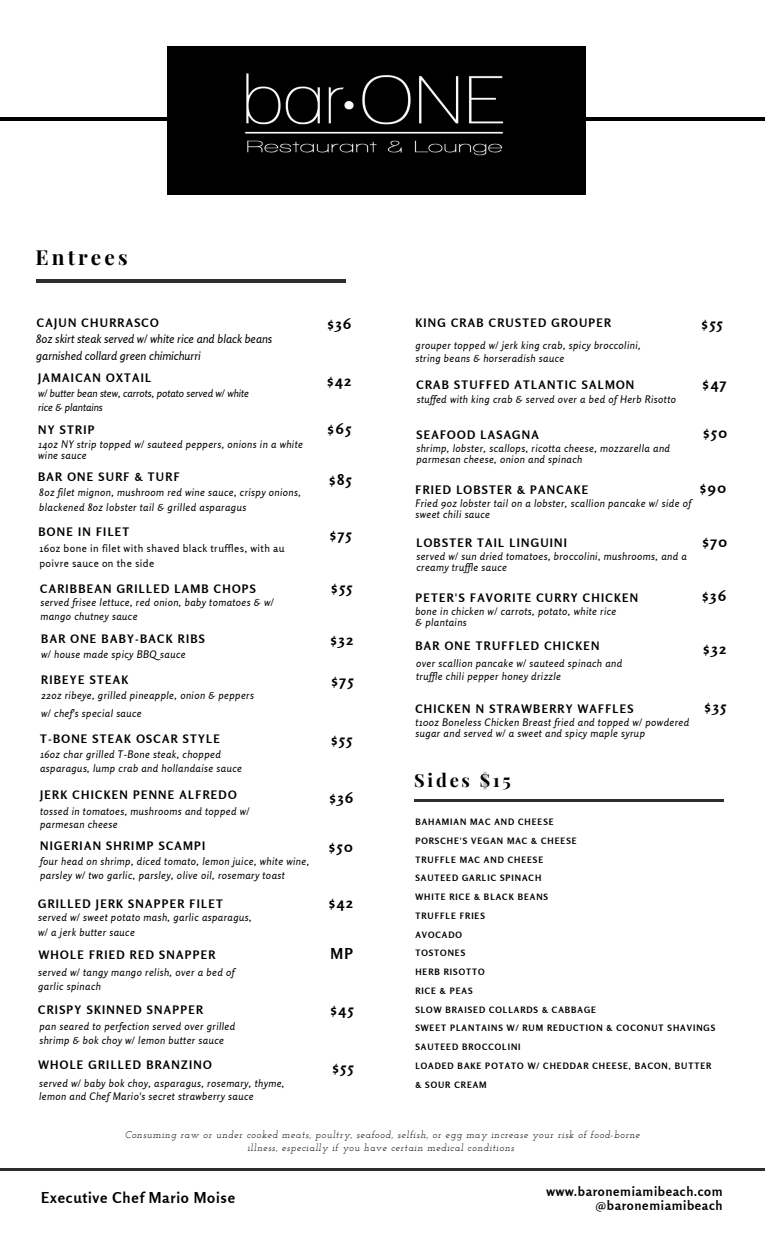
<style>
.page{position:relative;width:765px;height:1260px;background:#fff}
.page>*{position:absolute;margin:0;border:0;box-sizing:border-box;transform-origin:0 0}
.t1{font:700 20.75px "Playfair Display";letter-spacing:.15em;color:#000}
.t2{font:700 18.25px "Playfair Display";letter-spacing:.15em;color:#000}
.t3{font:700 15px "Rosario";letter-spacing:.11em;color:#000}
.t4{font:700 15px "Rosario";letter-spacing:.05em;color:#000}
.t5{font:700 13px/14px "Rosario";letter-spacing:.05em;color:#000;text-align:right}
.t6{font:700 11.62px "Rosario";letter-spacing:.11em;color:#000}
.t7{font:italic 11.62px/16.9px "Rosario";color:#000}
.t8{font:italic 10.38px/11.2px "Rosario";letter-spacing:.04em;color:#000}
.t9{font:10.38px/15px "Rosario";letter-spacing:.04em;color:#000}
.t10{font:italic 10.38px/14px "Rosario";color:#000}
.t11{font:italic 10px/13.1px "Josefin Slab";letter-spacing:.06em;color:#000;text-align:center}
.t12{font:700 8.75px/18.8px "Rosario";letter-spacing:.11em;color:#000}
</style>
<div class="page">
<hr style="left:0;top:118px;width:765px;height:3px;background:#000">
<div style="left:168px;top:46px;width:418px;height:148px;background:#000"></div>
<hr style="left:0;top:1168px;width:765px;height:3px;background:#2d2d2d">
<hr style="left:36px;top:279px;width:310px;height:3px;background:#2d2d2d">
<img style="left:244px;top:73px;width:260px;height:83px">
<hr style="left:414px;top:799px;width:310px;height:3px;background:#2d2d2d">
<p class="t1" style="left:36px;top:242px;width:94px">Entrees</p>
<p class="t6" style="left:37px;top:316px;width:123px">CAJUN CHURRASCO</p>
<p class="t3" style="left:327px;top:314px;width:25px">$36</p>
<p class="t7" style="left:36px;top:330px;width:238px">8oz skirt steak served w/ white rice and black beans garnished collard green chimichurri</p>
<p class="t6" style="left:38px;top:371px;width:114px">JAMAICAN OXTAIL</p>
<p class="t3" style="left:327px;top:371px;width:26px">$42</p>
<p class="t10" style="left:38px;top:386px;width:212px">w/ butter bean stew, carrots, potato served w/ white rice &amp; plantains</p>
<p class="t6" style="left:38px;top:423px;width:58px">NY STRIP</p>
<p class="t3" style="left:328px;top:419px;width:25px">$65</p>
<p class="t8" style="left:38px;top:438px;width:266px">14oz NY strip topped w/ sauteed peppers, onions in a white wine sauce</p>
<p class="t6" style="left:38px;top:470px;width:143px">BAR ONE SURF &amp; TURF</p>
<p class="t3" style="left:329px;top:471px;width:24px">$85</p>
<p class="t8" style="left:39px;top:485px;width:263px;line-height:15px">8oz filet mignon, mushroom red wine sauce, crispy onions, blackened 8oz lobster tail &amp; grilled asparagus</p>
<p class="t6" style="left:38px;top:525px;width:92px">BONE IN FILET</p>
<p class="t3" style="left:330px;top:526px;width:23px">$75</p>
<p class="t9" style="left:39px;top:540px;width:247px">16oz bone in filet with shaved black truffles, with au poivre sauce on the side</p>
<p class="t6" style="left:40px;top:581px;width:217px">CARIBBEAN GRILLED LAMB CHOPS</p>
<p class="t3" style="left:331px;top:579px;width:22px">$55</p>
<p class="t8" style="left:40px;top:595px;width:235px;line-height:14px">served frisee lettuce, red onion, baby tomatoes &amp; w/ mango chutney sauce</p>
<p class="t6" style="left:41px;top:631px;width:165px">BAR ONE BABY-BACK RIBS</p>
<p class="t3" style="left:330px;top:630px;width:24px">$32</p>
<p class="t8" style="left:41px;top:648px;width:146px">w/ house made spicy BBQ sauce</p>
<p class="t6" style="left:41px;top:673px;width:88px">RIBEYE STEAK</p>
<p class="t3" style="left:332px;top:672px;width:23px">$75</p>
<p class="t8" style="left:41px;top:686px;width:214px;line-height:17.8px">22oz ribeye, grilled pineapple, onion &amp; peppers w/ chef's special sauce</p>
<p class="t6" style="left:40px;top:731px;width:181px">T-BONE STEAK OSCAR STYLE</p>
<p class="t3" style="left:331px;top:730px;width:22px">$55</p>
<p class="t8" style="left:40px;top:747px;width:203px;line-height:14px">16oz char grilled T-Bone steak, chopped asparagus, lump crab and hollandaise sauce</p>
<p class="t6" style="left:40px;top:788px;width:198px">JERK CHICKEN PENNE ALFREDO</p>
<p class="t8" style="left:40px;top:805px;width:211px;line-height:12.2px">tossed in tomatoes, mushrooms and topped w/ parmesan cheese</p>
<p class="t3" style="left:329px;top:788px;width:25px">$36</p>
<p class="t6" style="left:40px;top:839px;width:167px">NIGERIAN SHRIMP SCAMPI</p>
<p class="t3" style="left:329px;top:837px;width:26px">$50</p>
<p class="t8" style="left:40px;top:855px;width:271px;line-height:13.1px">four head on shrimp, diced tomato, lemon juice, white wine, parsley w/ two garlic, parsley, olive oil, rosemary toast</p>
<p class="t6" style="left:38px;top:897px;width:186px">GRILLED JERK SNAPPER FILET</p>
<p class="t3" style="left:329px;top:893px;width:26px">$42</p>
<p class="t8" style="left:38px;top:910px;width:215px;line-height:15px">served w/ sweet potato mash, garlic asparagus, w/ a jerk butter sauce</p>
<p class="t6" style="left:39px;top:948px;width:178px">WHOLE FRIED RED SNAPPER</p>
<p class="t3" style="left:330px;top:944px;width:24px">MP</p>
<p class="t8" style="left:38px;top:965px;width:198px;line-height:14px">served w/ tangy mango relish, over a bed of garlic spinach</p>
<p class="t6" style="left:38px;top:1003px;width:166px">CRISPY SKINNED SNAPPER</p>
<p class="t3" style="left:330px;top:1000px;width:24px">$45</p>
<p class="t8" style="left:39px;top:1019px;width:197px;line-height:14px">pan seared to perfection served over grilled shrimp &amp; bok choy w/ lemon butter sauce</p>
<p class="t6" style="left:38px;top:1058px;width:175px">WHOLE GRILLED BRANZINO</p>
<p class="t8" style="left:39px;top:1076px;width:247px;line-height:13.1px">served w/ baby bok choy, asparagus, rosemary, thyme, lemon and Chef Mario's secret strawberry sauce</p>
<p class="t3" style="left:332px;top:1059px;width:22px">$55</p>
<p class="t6" style="left:415px;top:316px;width:197px">KING CRAB CRUSTED GROUPER</p>
<p class="t3" style="left:702px;top:314px;width:22px">$55</p>
<p class="t8" style="left:416px;top:338px;width:227px;line-height:13.1px">grouper topped w/ jerk king crab, spicy broccolini, string beans &amp; horseradish sauce</p>
<p class="t6" style="left:416px;top:378px;width:219px">CRAB STUFFED ATLANTIC SALMON</p>
<p class="t8" style="left:417px;top:393px;width:261px">stuf ed with king crab &amp; served over a bed of Herb Risotto</p>
<p class="t3" style="left:703px;top:374px;width:25px">$47</p>
<p class="t6" style="left:416px;top:427px;width:124px">SEAFOOD LASAGNA</p>
<p class="t3" style="left:703px;top:424px;width:26px">$50</p>
<p class="t8" style="left:416px;top:442px;width:255px">shrimp, lobster, scallops, ricotta cheese, mozzarella and parmesan cheese, onion and spinach</p>
<p class="t6" style="left:415px;top:482px;width:174px">FRIED LOBSTER &amp; PANCAKE</p>
<p class="t3" style="left:700px;top:479px;width:28px">$90</p>
<p class="t8" style="left:415px;top:497px;width:277px">Fried 9oz lobster tail on a lobster, scallion pancake w/ side of sweet chili sauce</p>
<p class="t6" style="left:416px;top:536px;width:152px">LOBSTER TAIL LINGUINI</p>
<p class="t3" style="left:702px;top:532px;width:26px">$70</p>
<p class="t8" style="left:416px;top:551px;width:272px">served w/ sun dried tomatoes, broccolini, mushrooms, and a creamy truf le sauce</p>
<p class="t6" style="left:415px;top:590px;width:224px">PETER'S FAVORITE CURRY CHICKEN</p>
<p class="t3" style="left:702px;top:586px;width:25px">$36</p>
<p class="t8" style="left:415px;top:605px;width:203px">bone in chicken w/ carrots, potato, white rice</p>
<p class="t8" style="left:415px;top:616px;width:53px">&amp; plantains</p>
<p class="t6" style="left:415px;top:639px;width:186px">BAR ONE TRUFFLED CHICKEN</p>
<p class="t8" style="left:416px;top:657px;width:208px">over scallion pancake w/ sauteed spinach and</p>
<p class="t8" style="left:416px;top:671px;width:146px">truf le chili pepper honey drizzle</p>
<p class="t3" style="left:703px;top:640px;width:24px">$32</p>
<p class="t6" style="left:415px;top:701px;width:220px">CHICKEN N STRAWBERRY WAFFLES</p>
<p class="t3" style="left:705px;top:698px;width:23px">$35</p>
<p class="t8" style="left:415px;top:716px;width:275px">t10oz Boneless Chicken Breast fried and topped w/ powdered sugar and served w/ a sweet and spicy maple syrup</p>
<p class="t2" style="left:414px;top:767px;width:98px">Sides $15</p>
<p class="t12" style="left:415px;top:812px;width:140px">BAHAMIAN MAC AND CHEESE</p>
<p class="t12" style="left:415px;top:831px;width:163px">PORSCHE'S VEGAN MAC &amp; CHEESE</p>
<p class="t12" style="left:415px;top:850px;width:129px">TRUFFLE MAC AND CHEESE</p>
<p class="t12" style="left:415px;top:869px;width:127px">SAUTEED GARLIC SPINACH</p>
<p class="t12" style="left:415px;top:887px;width:134px">WHITE RICE &amp; BLACK BEANS</p>
<p class="t12" style="left:415px;top:906px;width:71px">TRUFFLE FRIES</p>
<p class="t12" style="left:415px;top:925px;width:48px">AVOCADO</p>
<p class="t12" style="left:415px;top:944px;width:51px">TOSTONES</p>
<p class="t12" style="left:415px;top:962px;width:71px">HERB RISOTTO</p>
<p class="t12" style="left:415px;top:981px;width:59px">RICE &amp; PEAS</p>
<p class="t12" style="left:415px;top:1000px;width:182px">SLOW BRAISED COLLARDS &amp; CABBAGE</p>
<p class="t12" style="left:415px;top:1019px;width:301px">SWEET PLANTAINS W/ RUM REDUCTION &amp; COCONUT SHAVINGS</p>
<p class="t12" style="left:415px;top:1037px;width:107px">SAUTEED BROCCOLINI</p>
<p class="t12" style="left:415px;top:1056px;width:298px">LOADED BAKE POTATO W/ CHEDDAR CHEESE, BACON, BUTTER &amp; SOUR CREAM</p>
<p class="t11" style="left:125px;top:1129px;width:516px">Consuming raw or under cooked meats, poultry, seafood, selfish, or egg may increase your risk of food-borne illness, especially if you have certain medical conditions</p>
<p class="t4" style="left:41px;top:1189px;width:195px">Executive Chef Mario Moise</p>
<p class="t5" style="left:547px;top:1185px;width:177px">www.baronemiamibeach.com @baronemiamibeach</p>
</div>
